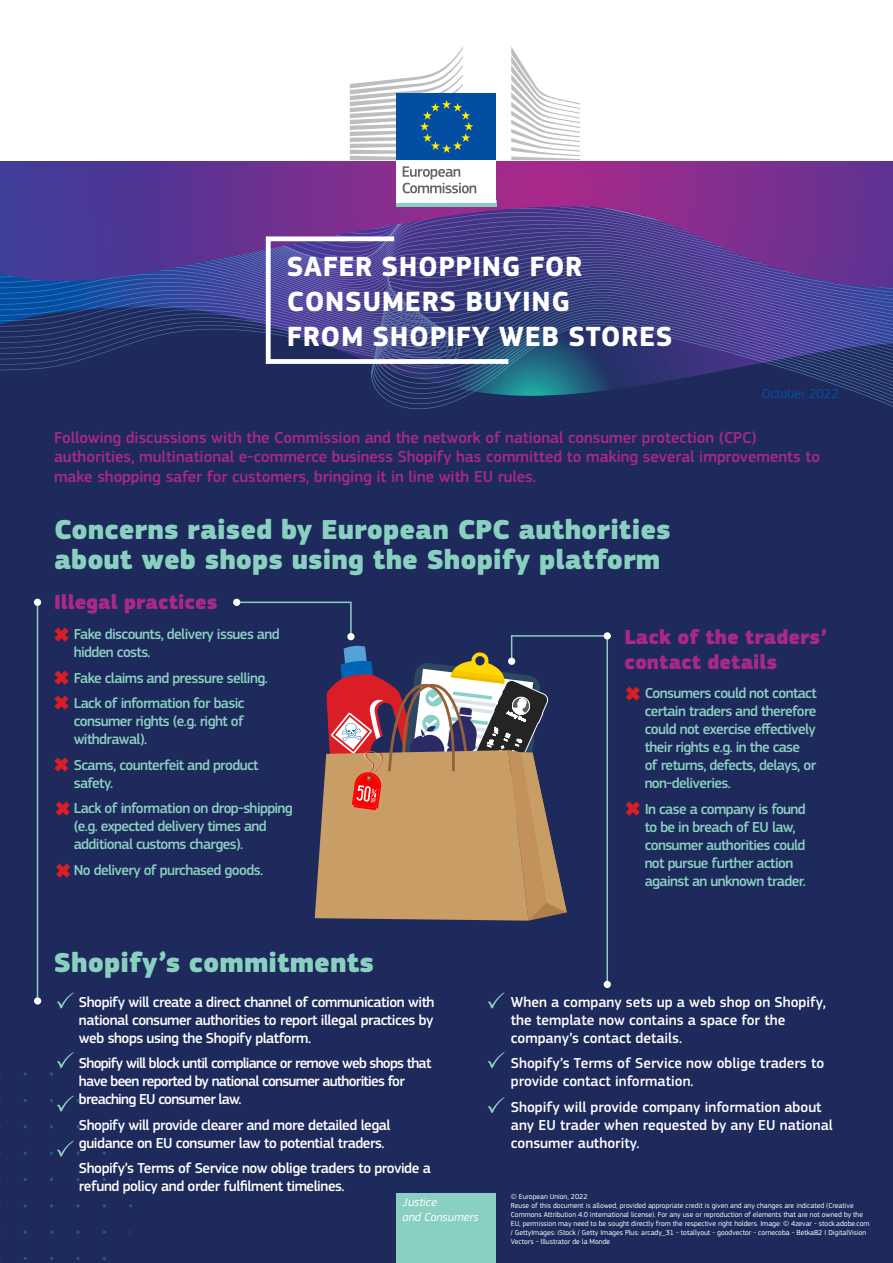
<style>
.page{position:relative;width:893px;height:1263px;background:#fff}
.page>*{position:absolute;margin:0;border:0;box-sizing:border-box;transform-origin:0 0}
.t1{font:700 28.8px/34.7px "EC Square Sans Pro";letter-spacing:.02em;color:#fff}
.t2{font:900 28.5px/30px "EC Square Sans Pro Extra";color:#8ad0c1}
.t3{font:900 21px/25.2px "EC Square Sans Pro Extra";color:#aa288a}
.t4{font:500 16.5px/19.8px "EC Square Sans Pro";color:#aa288a}
.t5{font:500 15px/18px "EC Square Sans Pro";letter-spacing:-.04em;color:#8ad0c1}
.t6{font:500 15px/18px "EC Square Sans Pro";letter-spacing:-.03em;color:#fff}
.t7{font:500 15px/18px "EC Square Sans Pro";color:#fff}
.t8{font:500 15px/18px "EC Square Sans Pro";letter-spacing:-.05em;color:#fff}
.t9{font:13.5px "EC Square Sans Pro";color:#034ea2}
.t10{font:italic 12px/15px "EC Square Sans Pro";color:#fff}
.t11{font:7.5px/9px "EC Square Sans Pro";color:#fff}
</style>
<div class="page">
<div style="left:0;top:298px;width:893px;height:965px;background:#1e2a5b"></div>
<svg style="left:0;top:293px;width:893px;height:4px;background:#394a98"></svg>
<svg style="left:0;top:297px;width:893px;height:4px;background:#394a98"></svg>
<svg style="left:0;top:304px;width:893px;height:4px;background:#384997"></svg>
<svg style="left:0;top:308px;width:893px;height:5px"></svg>
<svg style="left:0;top:313px;width:893px;height:7px"></svg>
<svg style="left:0;top:320px;width:893px;height:4px"></svg>
<svg style="left:0;top:324px;width:893px;height:85px"></svg>
<svg style="left:0;top:161px;width:893px;height:127px;background:#623691"></svg>
<svg style="left:263px;top:234px;width:250px;height:132px;background:#535294"></svg>
<hr style="left:237px;top:601px;width:113px;height:2px;background:#8ad0c1">
<hr style="left:350px;top:601px;width:2px;height:36px;background:#8ad0c1">
<hr style="left:512px;top:635px;width:99px;height:2px;background:#8ad0c1">
<svg style="left:76px;top:1230px;width:4px;height:4px"></svg>
<hr style="left:37px;top:601px;width:1px;height:396px;background:#8ad0c1">
<div style="left:233px;top:599px;width:7px;height:7px;background:#fff;border-radius:50%"></div>
<div style="left:34px;top:599px;width:7px;height:7px;background:#fff;border-radius:50%"></div>
<div style="left:34px;top:997px;width:7px;height:7px;background:#fff;border-radius:50%"></div>
<hr style="left:606px;top:637px;width:2px;height:347px;background:#8ad0c1">
<div style="left:604px;top:981px;width:7px;height:7px;background:#fff;border-radius:50%"></div>
<svg style="left:315px;top:635px;width:252px;height:286px"></svg>
<svg style="left:50px;top:1052px;width:24px;height:24px"></svg>
<svg style="left:50px;top:1095px;width:30px;height:17px"></svg>
<svg style="left:50px;top:1140px;width:30px;height:17px"></svg>
<svg style="left:57px;top:992px;width:17px;height:17px"></svg>
<svg style="left:488px;top:1052px;width:17px;height:16px"></svg>
<svg style="left:488px;top:1097px;width:17px;height:16px"></svg>
<svg style="left:488px;top:992px;width:17px;height:17px"></svg>
<div style="left:604px;top:632px;width:7px;height:7px;background:#fff;border-radius:50%"></div>
<div style="left:397px;top:1193px;width:99px;height:70px;background:#8ad0c1"></div>
<div style="left:397px;top:201px;width:99px;height:6px;background:#8ad0c1"></div>
<svg style="left:396px;top:200px;width:101px;height:6px"></svg>
<div style="left:397px;top:158px;width:99px;height:44px;background:#fff"></div>
<svg style="left:403px;top:166px;width:73px;height:27px"></svg>
<svg style="left:511px;top:47px;width:69px;height:113px"></svg>
<div style="left:397px;top:94px;width:99px;height:66px;background:#034ea2"></div>
<svg style="left:350px;top:47px;width:123px;height:113px"></svg>
<h1 class="t1" style="left:287px;top:250px;width:387px">SAFER SHOPPING FOR<br>CONSUMERS BUYING<br>FROM SHOPIFY WEB STORES</h1>
<p class="t9" style="left:762px;top:385px;width:79px">October 2022</p>
<h2 class="t4" style="left:54px;top:428px;width:767px">Following discussions with the Commission and the network of national consumer protection (CPC) authorities, multinational e-commerce business Shopify has committed to making several improvements to make shopping safer for customers, bringing it in line with EU rules.</h2>
<h3 class="t2" style="left:54px;top:515px;width:618px">Concerns raised by European CPC authorities about web shops using the Shopify platform</h3>
<h4 class="t3" style="left:54px;top:590px;width:165px">Illegal practices</h4>
<p class="t5" style="left:74px;top:625px;width:207px">Fake discounts, delivery issues and hidden costs.</p>
<p class="t5" style="left:74px;top:665px;width:196px;line-height:25.5px">Fake claims and pressure selling.<br>Lack of information for basic</p>
<p class="t5" style="left:74px;top:712px;width:172px">consumer rights (e.g. right of withdrawal).</p>
<p class="t5" style="left:74px;top:756px;width:186px">Scams, counterfeit and product safety.</p>
<p class="t5" style="left:74px;top:799px;width:221px">Lack of information on drop-shipping (e.g. expected delivery times and additional customs charges).</p>
<p class="t5" style="left:74px;top:861px;width:191px">No delivery of purchased goods.</p>
<h5 class="t3" style="left:624px;top:625px;width:204px">Lack of the traders’ contact details</h5>
<p class="t5" style="left:645px;top:684px;width:174px">Consumers could not contact certain traders and therefore could not exercise efectively their rights e.g. in the case of returns, defects, delays, or non-deliveries.</p>
<p class="t5" style="left:645px;top:800px;width:163px">In case a company is found to be in breach of EU law, consumer authorities could not pursue further action against an unknown trader.</p>
<h6 class="t2" style="left:54px;top:948px;width:322px">Shopify’s commitments</h6>
<p class="t6" style="left:79px;top:993px;width:357px;text-align:justify">Shopify will create a direct channel of communication with national consumer authorities to report illegal practices by web shops using the Shopify platform.</p>
<p class="t8" style="left:79px;top:1054px;width:354px">Shopify will block until compliance or remove web shops that have been reported by national consumer authorities for breaching EU consumer law.</p>
<p class="t6" style="left:79px;top:1116px;width:313px">Shopify will provide clearer and more detailed legal guidance on EU consumer law to potential traders.</p>
<p class="t6" style="left:79px;top:1159px;width:353px">Shopify’s Terms of Service now oblige traders to provide a refund policy and order fulflment timelines.</p>
<p class="t10" style="left:402px;top:1195px;width:78px">Justice<br>and Consumers</p>
<p class="t7" style="left:511px;top:993px;width:317px">When a company sets up a web shop on Shopify, the template now contains a space for the company’s contact details.</p>
<p class="t7" style="left:511px;top:1054px;width:315px">Shopify’s Terms of Service now oblige traders to provide contact information.</p>
<p class="t7" style="left:511px;top:1098px;width:323px">Shopify will provide company information about any EU trader when requested by any EU national consumer authority.</p>
<p class="t11" style="left:511px;top:1192px;width:360px">© European Union, 2022<br>Reuse of this document is allowed, provided appropriate credit is given and any changes are indicated (Creative Commons Attribution 4.0 International license). For any use or reproduction of elements that are not owned by the EU, permission may need to be sought directly from the respective right holders. Image: © 4zevar - stock.adobe.com / GettyImages: iStock / Getty Images Plus: arcady_31 - totallyout - goodvector - cornecoba - Betka82 I DigitalVision Vectors - Illustrator de la Monde</p>
</div>
